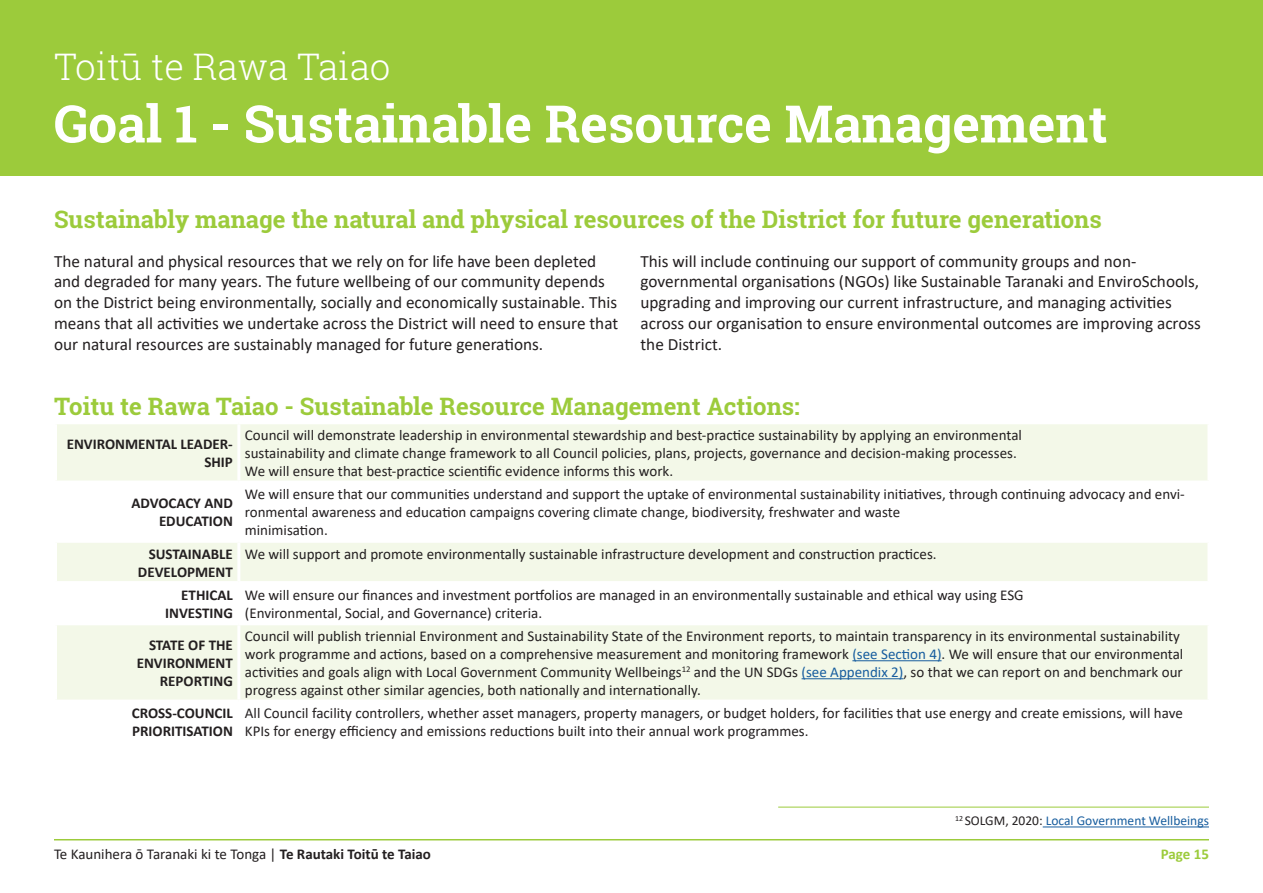
<style>
.page{position:relative;width:1263px;height:893px;background:#fff}
.page>*{position:absolute;margin:0;border:0;box-sizing:border-box;transform-origin:0 0}
.t1{font:700 51.75px "Roboto Slab";color:#fff}
.t2{font:300 36.6px "Roboto Slab";color:#fff}
.t3{font:700 24px "Roboto Slab";color:#9ccb3b}
.t4{font:17.25px/20.7px "Calibri";color:#231f20}
.t5{font:15px/18px "Calibri";color:#231f20}
.t6{font:700 15px/18px "Calibri";color:#231f20;text-align:right}
.t7{font:700 15px "Calibri";letter-spacing:-.005em;color:#9ccb3b}
.t8{font:13.5px "Calibri";color:#175d9e}
.s1{color:#175d9e}
.s2{color:#231f20}
.s3{font-weight:700}
</style>
<div class="page">
<hr style="left:54px;top:839px;width:1155px;height:1px;background:#9ccb3b">
<div style="left:0;top:0;width:1263px;height:175px;background:#9ccb3b"></div>
<div style="left:57px;top:424px;width:1150px;height:57px;background:#f3f8e8"></div>
<svg style="left:57px;top:543px;width:1150px;height:157px;fill:#f3f8e8"></svg>
<hr style="left:237px;top:424px;width:3px;height:57px;background:#fff">
<hr style="left:237px;top:543px;width:3px;height:38px;background:#fff">
<hr style="left:54px;top:581px;width:185px;height:3px;background:#fff">
<hr style="left:239px;top:581px;width:971px;height:3px;background:#fff">
<hr style="left:237px;top:584px;width:3px;height:38px;background:#fff">
<hr style="left:54px;top:622px;width:185px;height:3px;background:#fff">
<hr style="left:239px;top:622px;width:971px;height:3px;background:#fff">
<hr style="left:237px;top:625px;width:3px;height:75px;background:#fff">
<hr style="left:852px;top:660px;width:89px;height:1px;background:#175d9e">
<hr style="left:801px;top:678px;width:102px;height:1px;background:#175d9e">
<hr style="left:778px;top:807px;width:431px;height:1px;background:#9ccb3b">
<hr style="left:1043px;top:826px;width:166px;height:1px;background:#175d9e">
<p class="t2" style="left:54px;top:42px;width:338px">Toitū te Rawa Taiao</p>
<p class="t1" style="left:54px;top:88px;width:1055px">Goal 1 - Sustainable Resource Management</p>
<p class="t3" style="left:54px;top:203px;width:1049px">Sustainably manage the natural and physical resources of the District for future generations</p>
<p class="t4" style="left:54px;top:250px;width:566px">The natural and physical resources that we rely on for life have been depleted and degraded for many years. The future wellbeing of our community depends on the District being environmentally, socially and economically sustainable. This means that all activities we undertake across the District will need to ensure that our natural resources are sustainably managed for future generations.</p>
<p class="t4" style="left:640px;top:250px;width:562px">This will include continuing our support of community groups and non&shy;governmental organisations (NGOs) like Sustainable Taranaki and EnviroSchools, upgrading and improving our current infrastructure, and managing activities across our organisation to ensure environmental outcomes are improving across the District.</p>
<p class="t3" style="left:54px;top:390px;width:747px">Toitu te Rawa Taiao - Sustainable Resource Management Actions:</p>
<p class="t6" style="left:67px;top:435px;width:168px">ENVIRONMENTAL LEADER-<br>SHIP</p>
<p class="t5" style="left:245px;top:426px;width:778px">Council will demonstrate leadership in environmental stewardship and best-practice sustainability by applying an environmental sustainability and climate change framework to all Council policies, plans, projects, governance and decision-making processes.<br>We will ensure that best-practice scientific evidence informs this work.</p>
<p class="t6" style="left:131px;top:494px;width:103px">ADVOCACY AND<br>EDUCATION</p>
<p class="t5" style="left:245px;top:485px;width:941px">We will ensure that our communities understand and support the uptake of environmental sustainability initiatives, through continuing advocacy and envi&shy;ronmental awareness and education campaigns covering climate change, biodiversity, freshwater and waste<br>minimisation.</p>
<p class="t6" style="left:138px;top:544px;width:96px">SUSTAINABLE<br>DEVELOPMENT</p>
<p class="t5" style="left:245px;top:544px;width:693px">We will support and promote environmentally sustainable infrastructure development and construction practices.</p>
<p class="t6" style="left:165px;top:586px;width:69px">ETHICAL<br>INVESTING</p>
<p class="t5" style="left:245px;top:585px;width:780px">We will ensure our finances and investment portfolios are managed in an environmentally sustainable and ethical way using ESG (Environmental, Social, and Governance) criteria.</p>
<p class="t6" style="left:137px;top:636px;width:98px">STATE OF THE<br>ENVIRONMENT<br>REPORTING</p>
<p class="t5" style="left:245px;top:627px;width:940px">Council will publish triennial Environment and Sustainability State of the Environment reports, to maintain transparency in its environmental sustainability work programme and actions, based on a comprehensive measurement and monitoring framework <span class="s1">(see Section 4)</span>. We will ensure that our environmental activities and goals align with Local Government Community Wellbeings<sup>12</sup> and the UN SDGs <span class="s1">(see Appendix 2)</span>, so that we can report on and benchmark our progress against other similar agencies, both nationally and internationally.</p>
<p class="t6" style="left:132px;top:704px;width:103px;text-align:left">CROSS-COUNCIL<br>PRIORITISATION</p>
<p class="t5" style="left:245px;top:704px;width:939px">All Council facility controllers, whether asset managers, property managers, or budget holders, for facilities that use energy and create emissions, will have<br>KPIs for energy efficiency and emissions reductions built into their annual work programmes.</p>
<p class="t8" style="left:955px;top:812px;width:255px"><sup>12</sup> <span class="s2">SOLGM, 2020:</span> Local Government Wellbeings</p>
<p class="t5" style="left:54px;top:845px;width:378px">Te Kaunihera ō Taranaki ki te Tonga | <span class="s3">Te Rautaki Toitū te Taiao</span></p>
<p class="t7" style="left:1161px;top:844px;width:50px">Page 15</p>
</div>
